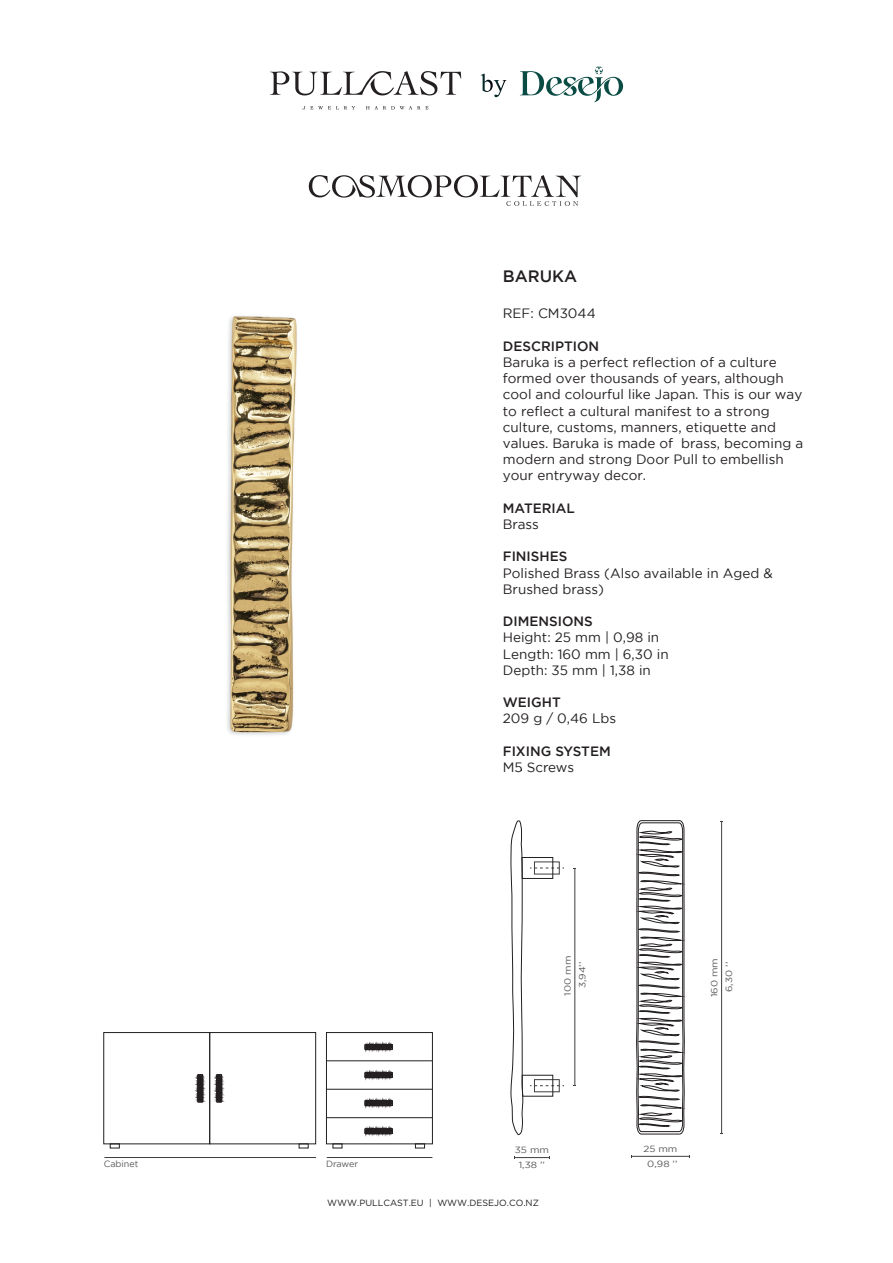
<style>
.page{position:relative;width:893px;height:1263px;background:#fff}
.page>*{position:absolute;margin:0;border:0;box-sizing:border-box;transform-origin:0 0}
.t1{font:500 16.5px "Gotham";color:#231f20}
.t2{font:13.5px/16.2px "Gotham";color:#231f20}
.t3{font:500 13.5px "Gotham";color:#231f20}
.t4{font:9px/14.7px "Gotham";color:#575756;text-align:center;scale:1.11 1}
.t5{font:9px "Gotham";color:#211e1e}
.t6{font:9px "Gotham";color:#575857}
</style>
<div class="page">
<img style="left:227px;top:316px;width:70px;height:419px">
<hr style="left:721px;top:821px;width:1px;height:312px;background:#3f3f40">
<hr style="left:514px;top:1157px;width:35px;height:1px;background:#3e3e3f">
<hr style="left:575px;top:868px;width:1px;height:217px;background:#3f3f40">
<svg style="left:309px;top:175px;width:272px;height:31px"></svg>
<svg style="left:632px;top:820px;width:58px;height:338px"></svg>
<svg style="left:511px;top:820px;width:53px;height:315px"></svg>
<svg style="left:365px;top:1044px;width:28px;height:6px"></svg>
<svg style="left:365px;top:1072px;width:28px;height:6px"></svg>
<svg style="left:365px;top:1100px;width:28px;height:6px"></svg>
<svg style="left:216px;top:1074px;width:6px;height:28px"></svg>
<svg style="left:197px;top:1074px;width:6px;height:28px"></svg>
<svg style="left:365px;top:1128px;width:28px;height:6px"></svg>
<hr style="left:327px;top:1157px;width:105px;height:1px;background:#3f3f40">
<div style="left:326px;top:1032px;width:107px;height:112px;border:1px solid #231f20"></div>
<div style="left:333px;top:1143px;width:9px;height:5px;border:1px solid #231f20"></div>
<hr style="left:327px;top:1117px;width:105px;height:1px;background:#231f20">
<hr style="left:326px;top:1089px;width:106px;height:1px;background:#231f20">
<hr style="left:327px;top:1060px;width:105px;height:1px;background:#231f20">
<div style="left:415px;top:1143px;width:10px;height:5px;border:1px solid #231f20"></div>
<hr style="left:104px;top:1157px;width:212px;height:1px;background:#3f3f40">
<div style="left:103px;top:1032px;width:107px;height:112px;border:1px solid #231f20"></div>
<div style="left:209px;top:1032px;width:107px;height:112px;border:1px solid #231f20"></div>
<div style="left:110px;top:1143px;width:10px;height:5px;border:1px solid #231f20"></div>
<div style="left:299px;top:1143px;width:10px;height:5px;border:1px solid #231f20"></div>
<svg style="left:302px;top:106px;width:53px;height:3px"></svg>
<svg style="left:366px;top:106px;width:63px;height:3px"></svg>
<svg style="left:270px;top:71px;width:191px;height:24px"></svg>
<svg style="left:520px;top:66px;width:104px;height:36px"></svg>
<svg style="left:481px;top:74px;width:25px;height:23px"></svg>
<p class="t1" style="left:503px;top:267px;width:76px">BARUKA</p>
<p class="t2" style="left:503px;top:305px;width:94px">REF: CM3044</p>
<p class="t3" style="left:503px;top:338px;width:98px">DESCRIPTION</p>
<p class="t2" style="left:503px;top:354px;width:302px">Baruka is a perfect reflection of a culture formed over thousands of years, although cool and colourful like Japan. This is our way to reflect a cultural manifest to a strong culture, customs, manners, etiquette and values. Baruka is made of brass, becoming a modern and strong Door Pull to embellish your entryway decor.</p>
<p class="t3" style="left:503px;top:500px;width:74px">MATERIAL</p>
<p class="t2" style="left:503px;top:516px;width:38px">Brass</p>
<p class="t3" style="left:503px;top:549px;width:66px">FINISHES</p>
<p class="t2" style="left:503px;top:564px;width:271px">Polished Brass (Also available in Aged &amp;<br>Brushed brass)</p>
<p class="t3" style="left:503px;top:614px;width:91px">DIMENSIONS</p>
<p class="t2" style="left:503px;top:629px;width:167px">Height: 25 mm | 0,98 in<br>Length: 160 mm | 6,30 in<br>Depth: 35 mm | 1,38 in</p>
<p class="t3" style="left:503px;top:695px;width:59px">WEIGHT</p>
<p class="t2" style="left:503px;top:710px;width:115px">209 g / 0,46 Lbs</p>
<p class="t3" style="left:503px;top:743px;width:109px">FIXING SYSTEM</p>
<p class="t2" style="left:503px;top:759px;width:73px">M5 Screws</p>
<p class="t4" style="left:560px;top:996px;width:37px;rotate:-90deg">100 mm<br>3,94’’</p>
<p class="t4" style="left:707px;top:997px;width:37px;rotate:-90deg">160 mm<br>6,30 ’’</p>
<p class="t4" style="left:515px;top:1143px;width:32px">35 mm<br>1,38 ’’</p>
<p class="t6" style="left:104px;top:1159px;width:36px">Cabinet</p>
<p class="t6" style="left:326px;top:1159px;width:34px">Drawer</p>
<p class="t5" style="left:327px;top:1198px;width:213px">WWW.PULLCAST.EU | WWW.DESEJO.CO.NZ</p>
<p class="t4" style="left:643px;top:1141px;width:32px">25 mm<br>0,98 ’’</p>
</div>
